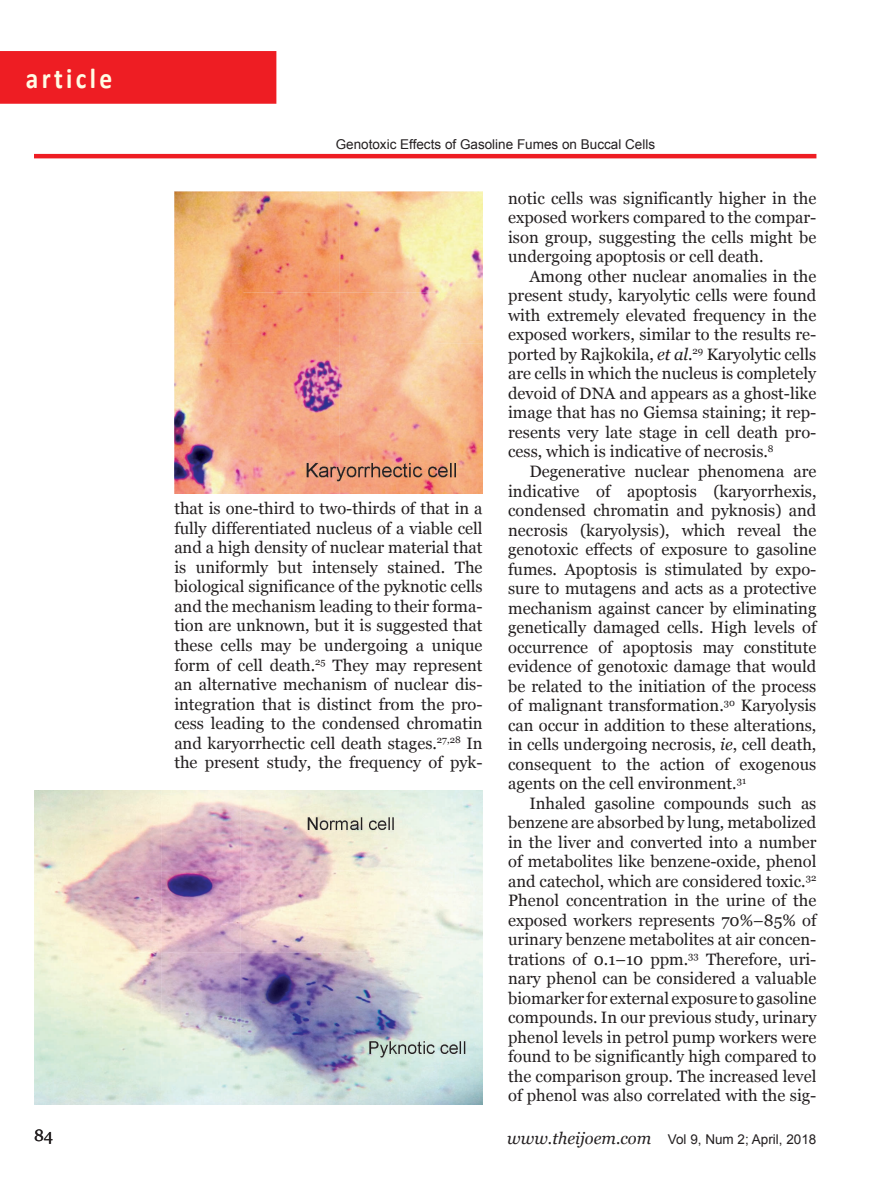
<style>
.page{position:relative;width:893px;height:1191px;background:#fff}
.page>*{position:absolute;margin:0;border:0;box-sizing:border-box;transform-origin:0 0}
.t1{font:700 28.8px "Calibri";letter-spacing:.13em;color:#fffce4;scale:.88 1}
.body{font:16.5px/19.5px "Georgia";color:#231f20;text-align:justify}
.Running_Title{font:13.5px "Arial";color:#231f20}
.s1{font-style:italic}
.s2{font-family:"Georgia";font-style:italic;font-size:16.5px}
</style>
<div class="page">
<hr style="left:34px;top:154px;width:782px;height:4px;background:#ee1d23">
<div style="left:0;top:51px;width:276px;height:53px;background:#ee1d23"></div>
<img style="left:34px;top:790px;width:449px;height:314px">
<img style="left:174px;top:191px;width:309px;height:302px">
<h1 class="t1" style="left:26px;top:60px;width:99px">article</h1>
<p class="Running_Title" style="left:336px;top:136px;width:321px">Genotoxic Effects of Gasoline Fumes on Buccal Cells</p>
<p class="body" style="left:174px;top:499px;width:310px">that is one-third to two-thirds of that in a fully differentiated nucleus of a viable cell and a high density of nuclear material that is uniformly but intensely stained. The biological significance of the pyknotic cells and the mechanism leading to their forma&shy;tion are unknown, but it is suggested that these cells may be undergoing a unique form of cell death.<sup>25</sup> They may represent an alternative mechanism of nuclear dis&shy;integration that is distinct from the pro&shy;cess leading to the condensed chromatin and karyorrhectic cell death stages.<sup>27,28</sup> In the present study, the frequency of pyk-</p>
<p class="body" style="left:508px;top:188px;width:310px">notic cells was significantly higher in the exposed workers compared to the compar&shy;ison group, suggesting the cells might be undergoing apoptosis or cell death.</p>
<p class="body" style="left:508px;top:266px;width:310px;text-indent:21px">Among other nuclear anomalies in the present study, karyolytic cells were found with extremely elevated frequency in the exposed workers, similar to the results re&shy;ported by Rajkokila, <span class="s1">et al</span>.<sup>29</sup> Karyolytic cells are cells in which the nucleus is completely devoid of DNA and appears as a ghost-like image that has no Giemsa staining; it rep&shy;resents very late stage in cell death pro&shy;cess, which is indicative of necrosis.<sup>8</sup></p>
<p class="body" style="left:508px;top:461px;width:310px;text-indent:21px">Degenerative nuclear phenomena are indicative of apoptosis (karyorrhexis, condensed chromatin and pyknosis) and necrosis (karyolysis), which reveal the genotoxic effects of exposure to gasoline fumes. Apoptosis is stimulated by expo&shy;sure to mutagens and acts as a protective mechanism against cancer by eliminating genetically damaged cells. High levels of occurrence of apoptosis may constitute evidence of genotoxic damage that would be related to the initiation of the process of malignant transformation.<sup>30</sup> Karyolysis can occur in addition to these alterations, in cells undergoing necrosis, <span class="s1">ie</span>, cell death, consequent to the action of exogenous agents on the cell environment.<sup>31</sup></p>
<p class="body" style="left:508px;top:793px;width:310px;text-indent:21px">Inhaled gasoline compounds such as benzene are absorbed by lung, metabolized in the liver and converted into a number of metabolites like benzene-oxide, phenol and catechol, which are considered toxic.<sup>32<br></sup>Phenol concentration in the urine of the exposed workers represents 70%–85% of urinary benzene metabolites at air concen&shy;trations of 0.1–10 ppm.<sup>33</sup> Therefore, uri&shy;nary phenol can be considered a valuable biomarker for external exposure to gasoline compounds. In our previous study, urinary phenol levels in petrol pump workers were found to be significantly high compared to the comparison group. The increased level of phenol was also correlated with the sig-</p>
<p class="body" style="left:34px;top:1125px;width:21px">84</p>
<p class="Running_Title" style="left:507px;top:1130px;width:311px"><span class="s2">www.theijoem.com</span> Vol 9, Num 2; April, 2018</p>
</div>
